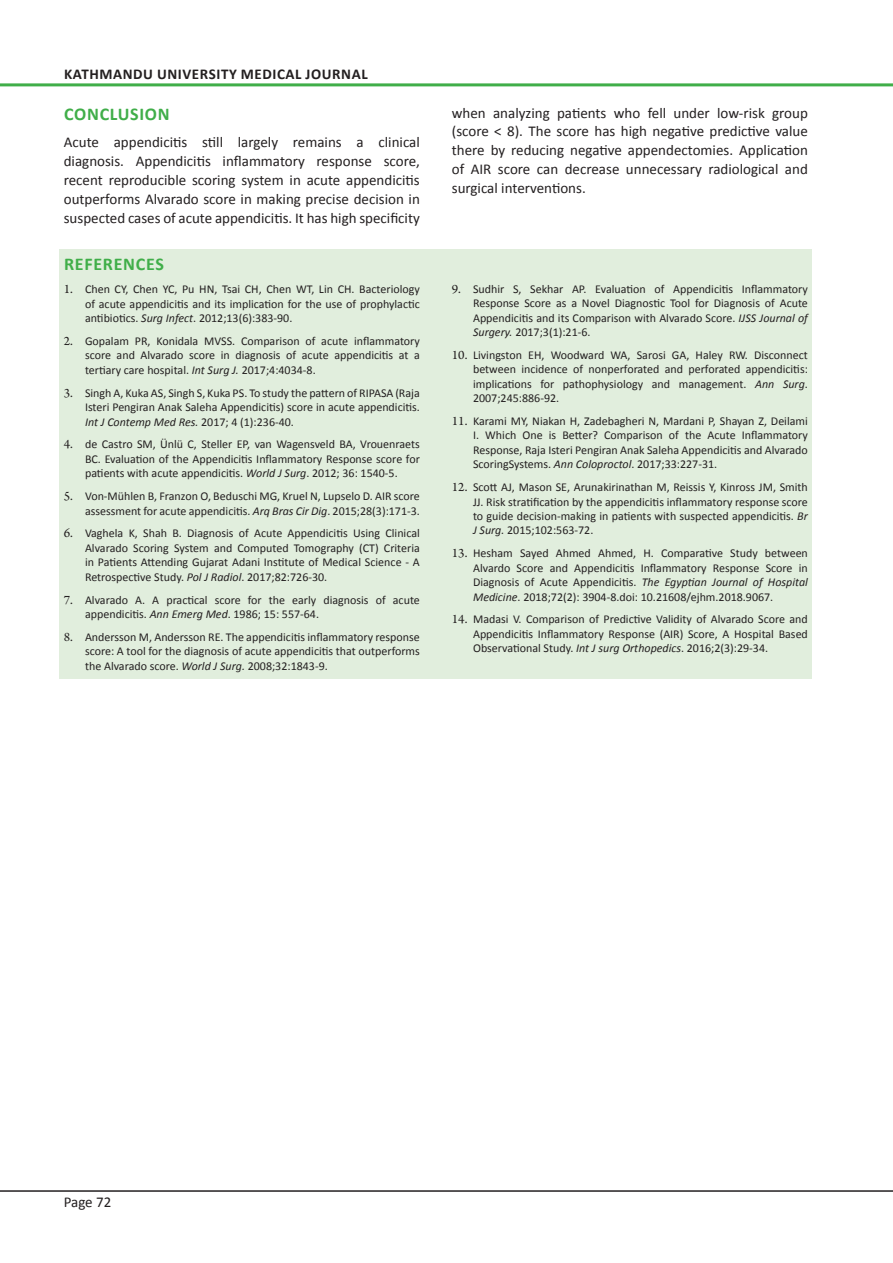
<style>
.page{position:relative;width:893px;height:1263px;background:#fff}
.page>*{position:absolute;margin:0;border:0;box-sizing:border-box;transform-origin:0 0}
.Heading_2_-_Sub_head{font:700 18px "Calibri";letter-spacing:.04em;color:#40ae49}
.Normal_Text{font:700 18px "Calibri";letter-spacing:.04em;color:#40ae49}
.Normal_Text-2{font:15px/18.9px "Calibri";color:#231f20;text-align:justify}
.t1{font:700 15px "Calibri";letter-spacing:.04em;color:#231f20}
.Refrence_Text{font:12px/14.4px "Calibri";color:#231f20;text-align:justify}
.s1{font-family:"Arno Pro";font-size:13.5px}
.s2{font-style:italic}
</style>
<div class="page">
<hr style="left:0;top:1190px;width:893px;height:2px;background:#231f20">
<hr style="left:0;top:83px;width:893px;height:3px;background:#40ae49">
<div style="left:59px;top:249px;width:753px;height:430px;background:#e1eedd"></div>
<p class="t1" style="left:64px;top:64px;width:305px">KATHMANDU UNIVERSITY MEDICAL JOURNAL</p>
<p class="Heading_2_-_Sub_head" style="left:64px;top:102px;width:107px">CONCLUSION</p>
<p class="Normal_Text-2" style="left:64px;top:133px;width:358px">Acute appendicitis still largely remains a clinical diagnosis. Appendicitis inflammatory response score, recent reproducible scoring system in acute appendicitis outperforms Alvarado score in making precise decision in suspected cases of acute appendicitis. It has high specificity</p>
<p class="Normal_Text" style="left:64px;top:253px;width:101px">REFERENCES</p>
<p class="Refrence_Text" style="left:85px;top:282px;width:336px;text-indent:-21px"><span class="s1">1.</span> Chen CY, Chen YC, Pu HN, Tsai CH, Chen WT, Lin CH. Bacteriology of acute appendicitis and its implication for the use of prophylactic antibiotics. <span class="s2">Surg Infect</span>. 2012;13(6):383-90.</p>
<p class="Refrence_Text" style="left:85px;top:334px;width:336px;text-indent:-21px"><span class="s1">2.</span> Gopalam PR, Konidala MVSS. Comparison of acute inflammatory score and Alvarado score in diagnosis of acute appendicitis at a tertiary care hospital. <span class="s2">Int Surg J.</span> 2017;4:4034-8.</p>
<p class="Refrence_Text" style="left:85px;top:386px;width:336px;text-indent:-21px"><span class="s1">3.</span> Singh A, Kuka AS, Singh S, Kuka PS. To study the pattern of RIPASA (Raja Isteri Pengiran Anak Saleha Appendicitis) score in acute appendicitis.<br><span class="s2">Int J Contemp Med Res.</span> 2017; 4 (1):236-40.</p>
<p class="Refrence_Text" style="left:85px;top:437px;width:336px;text-indent:-21px"><span class="s1">4.</span> de Castro SM, Ünlü C, Steller EP, van Wagensveld BA, Vrouenraets BC. Evaluation of the Appendicitis Inflammatory Response score for patients with acute appendicitis. <span class="s2">World J Surg</span>. 2012; 36: 1540-5.</p>
<p class="Refrence_Text" style="left:64px;top:489px;width:358px;text-align:right"><span class="s1">5.</span> Von-Mühlen B, Franzon O, Beduschi MG, Kruel N, Lupselo D. AIR score assessment for acute appendicitis. <span class="s2">Arq Bras Cir Dig</span>. 2015;28(3):171-3.</p>
<p class="Refrence_Text" style="left:85px;top:526px;width:336px;text-indent:-21px"><span class="s1">6.</span> Vaghela K, Shah B. Diagnosis of Acute Appendicitis Using Clinical Alvarado Scoring System and Computed Tomography (CT) Criteria in Patients Attending Gujarat Adani Institute of Medical Science - A Retrospective Study. <span class="s2">Pol J Radiol</span>. 2017;82:726-30.</p>
<p class="Refrence_Text" style="left:85px;top:592px;width:336px;text-indent:-21px"><span class="s1">7.</span> Alvarado A. A practical score for the early diagnosis of acute appendicitis. <span class="s2">Ann Emerg Med</span>. 1986; 15: 557-64.</p>
<p class="Refrence_Text" style="left:85px;top:630px;width:336px;text-indent:-21px"><span class="s1">8.</span> Andersson M, Andersson RE. The appendicitis inflammatory response score: A tool for the diagnosis of acute appendicitis that outperforms the Alvarado score. <span class="s2">World J Surg.</span> 2008;32:1843-9.</p>
<p class="Normal_Text-2" style="left:452px;top:103px;width:358px">when analyzing patients who fell under low-risk group (score &lt; 8). The score has high negative predictive value there by reducing negative appendectomies. Application of AIR score can decrease unnecessary radiological and surgical interventions.</p>
<p class="Refrence_Text" style="left:473px;top:282px;width:336px;text-indent:-21px"><span class="s1">9.</span> Sudhir S, Sekhar AP. Evaluation of Appendicitis Inflammatory Response Score as a Novel Diagnostic Tool for Diagnosis of Acute Appendicitis and its Comparison with Alvarado Score. <span class="s2">IJSS Journal of Surgery.</span> 2017;3(1):21-6.</p>
<p class="Refrence_Text" style="left:473px;top:348px;width:336px;text-indent:-21px"><span class="s1">10.</span> Livingston EH, Woodward WA, Sarosi GA, Haley RW. Disconnect between incidence of nonperforated and perforated appendicitis: implications for pathophysiology and management. <span class="s2">Ann Surg</span>.<br>2007;245:886-92.</p>
<p class="Refrence_Text" style="left:473px;top:414px;width:336px;text-indent:-21px"><span class="s1">11.</span> Karami MY, Niakan H, Zadebagheri N, Mardani P, Shayan Z, Deilami I. Which One is Better? Comparison of the Acute Inflammatory Response, Raja Isteri Pengiran Anak Saleha Appendicitis and Alvarado ScoringSystems. <span class="s2">Ann Coloproctol</span>. 2017;33:227-31.</p>
<p class="Refrence_Text" style="left:473px;top:480px;width:336px;text-indent:-21px"><span class="s1">12.</span> Scott AJ, Mason SE, Arunakirinathan M, Reissis Y, Kinross JM, Smith JJ. Risk stratification by the appendicitis inflammatory response score to guide decision-making in patients with suspected appendicitis. <span class="s2">Br J Surg.</span> 2015;102:563-72.</p>
<p class="Refrence_Text" style="left:473px;top:546px;width:336px;text-indent:-21px"><span class="s1">13.</span> Hesham Sayed Ahmed Ahmed, H. Comparative Study between Alvardo Score and Appendicitis Inflammatory Response Score in Diagnosis of Acute Appendicitis. <span class="s2">The Egyptian Journal of Hospital Medicine</span>. 2018;72(2): 3904-8.doi: 10.21608/ejhm.2018.9067.</p>
<p class="Refrence_Text" style="left:473px;top:612px;width:336px;text-indent:-21px"><span class="s1">14.</span> Madasi V. Comparison of Predictive Validity of Alvarado Score and Appendicitis Inflammatory Response (AIR) Score, A Hospital Based Observational Study. <span class="s2">Int J surg Orthopedics</span>. 2016;2(3):29-34.</p>
<p class="Normal_Text-2" style="left:64px;top:1193px;width:49px">Page 72</p>
</div>
